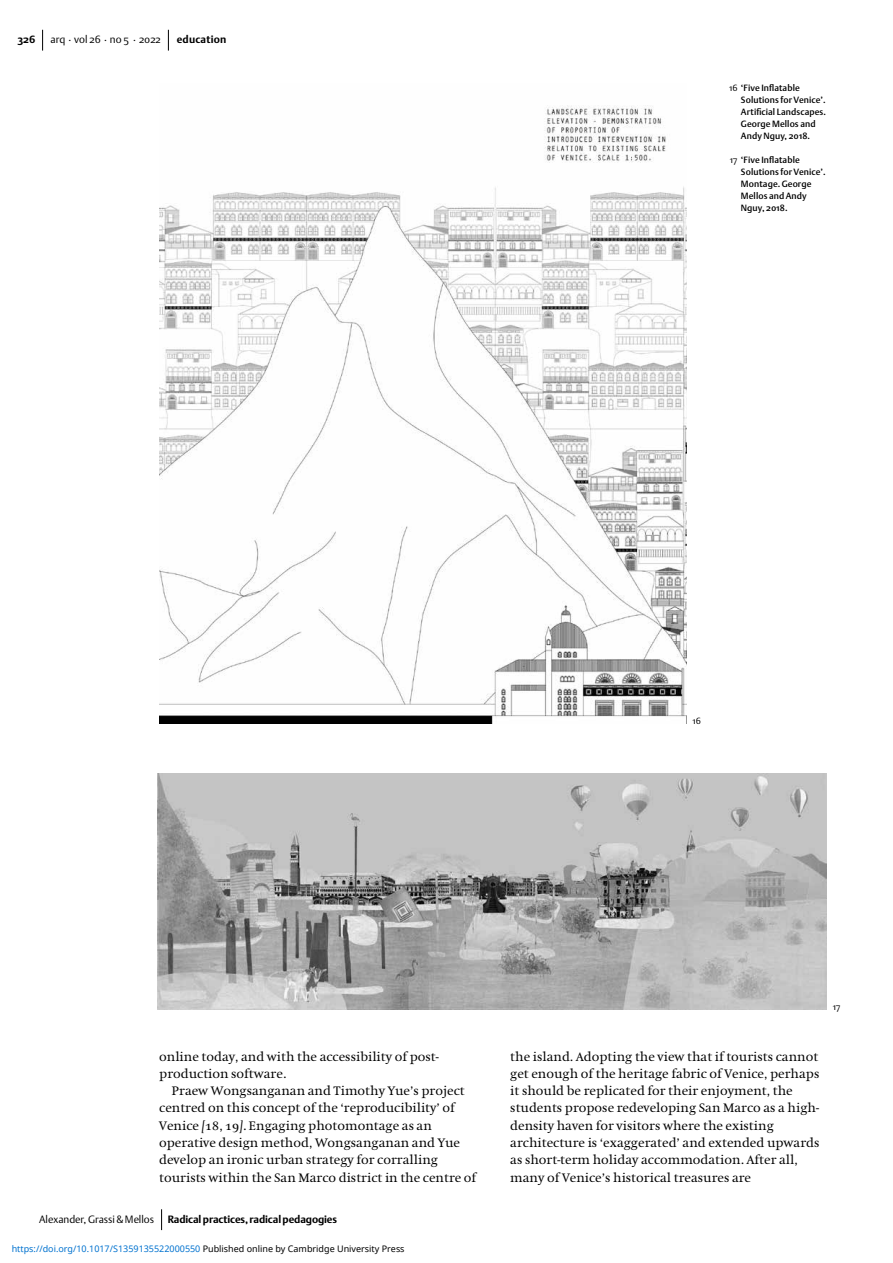
<style>
.page{position:relative;width:893px;height:1263px;background:#fff}
.page>*{position:absolute;margin:0;border:0;box-sizing:border-box;transform-origin:0 0}
.t1{font:12.75px/17.2px "Hollander";color:#000}
.t2{font:10.5px "DTL Argo ST Light";color:#000}
.t3{font:700 10.5px "DTL Argo ST";letter-spacing:-.01em;color:#000}
.t4{font:700 10.5px "DTL Argo ST";letter-spacing:.02em;color:#000}
.t5{font:9px/12px "DTL Argo ST Medium";letter-spacing:.01em;color:#000}
.t6{font:9px "Noto Sans";color:#0172cf}
.t7{font:9px "DTL Argo ST Light";color:#000}
.s1{font-family:"DTL Argo ST Light"}
.s2{font-style:italic}
.s3{font-family:"Hollander SC"}
.s4{color:#000}
</style>
<div class="page">
<svg style="left:42px;top:30px;width:1px;height:21px"></svg>
<svg style="left:168px;top:30px;width:1px;height:21px"></svg>
<svg style="left:161px;top:1209px;width:1px;height:21px"></svg>
<img style="left:159px;top:105px;width:527px;height:619px">
<img style="left:158px;top:773px;width:669px;height:236px">
<p class="t3" style="left:18px;top:33px;width:19px">326</p>
<p class="t4" style="left:177px;top:33px;width:51px">education</p>
<p class="t2" style="left:50px;top:33px;width:112px">arq . vol 26 . no 5 . 2022</p>
<p class="t5" style="left:741px;top:81px;width:87px;text-indent:-12px"><span class="s1">16</span> ‘Five Inflatable<br>Solutions for Venice’.<br>Artificial Landscapes.<br>George Mellos and<br>Andy Nguy, 2018.</p>
<p class="t5" style="left:741px;top:153px;width:86px;text-indent:-11px"><span class="s1">17</span> ‘Five Inflatable<br>Solutions for Venice’.<br>Montage. George<br>Mellos and Andy<br>Nguy, 2018.</p>
<p class="t7" style="left:693px;top:715px;width:10px">16</p>
<p class="t1" style="left:159px;top:1048px;width:281px">online today, and with the accessibility of post&shy;production software.</p>
<p class="t1" style="left:159px;top:1082px;width:319px;text-indent:13px">Praew Wongsanganan and Timothy Yue’s project centred on this concept of the ‘reproducibility’ of Venice <span class="s2">[</span><span class="s3">18</span>, <span class="s3">19</span><span class="s2">]</span>. Engaging photomontage as an operative design method, Wongsanganan and Yue develop an ironic urban strategy for corralling tourists within the San Marco district in the centre of</p>
<p class="t2" style="left:39px;top:1212px;width:116px">Alexander, Grassi &amp; Mellos</p>
<p class="t3" style="left:168px;top:1212px;width:171px">Radical practices, radical pedagogies</p>
<p class="t6" style="left:12px;top:1243px;width:394px">https://doi.org/10.1017/S1359135522000550 <span class="s4">Published online by Cambridge University Press</span></p>
<p class="t7" style="left:833px;top:1001px;width:9px">17</p>
<p class="t1" style="left:510px;top:1048px;width:311px">the island. Adopting the view that if tourists cannot get enough of the heritage fabric of Venice, perhaps it should be replicated for their enjoyment, the students propose redeveloping San Marco as a high&shy;density haven for visitors where the existing architecture is ‘exaggerated’ and extended upwards as short-term holiday accommodation. After all, many of Venice’s historical treasures are</p>
</div>
